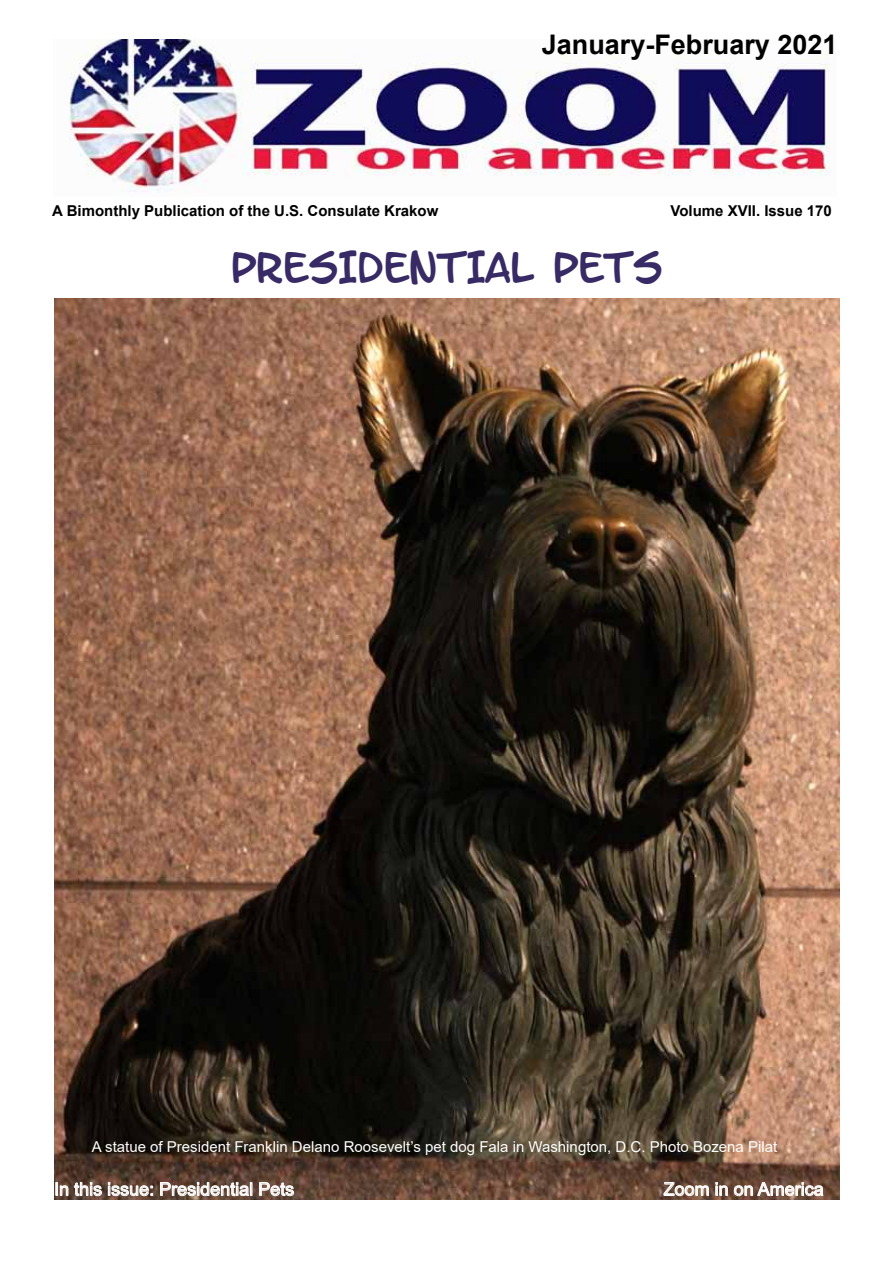
<style>
.page{position:relative;width:893px;height:1263px;background:#fff}
.page>*{position:absolute;margin:0;border:0;box-sizing:border-box;transform-origin:0 0}
.t1{font:36px "Letter O Matic";color:#372a65}
.t2{font:700 27px "Arial";color:#000}
.t3{font:18px "Arial";color:#fff}
.t4{font:15px "Arial";color:#fffffe}
.t5{font:700 15px "Arial";color:#000}
.t6{font:700 15px "Arial";color:#010000}
</style>
<div class="page">
<img style="left:69px;top:39px;width:761px;height:154px">
<img style="left:54px;top:298px;width:785px;height:902px">
<svg style="left:56px;top:1182px;width:46px;height:14px"></svg>
<svg style="left:108px;top:1182px;width:45px;height:14px"></svg>
<svg style="left:160px;top:1182px;width:92px;height:14px"></svg>
<svg style="left:259px;top:1182px;width:35px;height:14px"></svg>
<svg style="left:663px;top:1182px;width:46px;height:14px"></svg>
<svg style="left:716px;top:1182px;width:108px;height:14px;background:#a08a7f"></svg>
<h2 class="t2" style="left:542px;top:25px;width:297px">January-February 2021</h2>
<p class="t5" style="left:52px;top:200px;width:388px">A Bimonthly Publication of the U.S. Consulate Krakow</p>
<p class="t6" style="left:670px;top:200px;width:163px">Volume XVII. Issue 170</p>
<h1 class="t1" style="left:231px;top:255px;width:432px">PRESIDENTIAL PETS</h1>
<p class="t4" style="left:92px;top:1136px;width:687px">A statue of President Franklin Delano Roosevelt’s pet dog Fala in Washington, D.C. Photo Bozena Pilat</p>
<p class="t3" style="left:54px;top:1177px;width:242px">In this issue: Presidential Pets</p>
<p class="t3" style="left:664px;top:1177px;width:162px">Zoom in on America</p>
</div>
